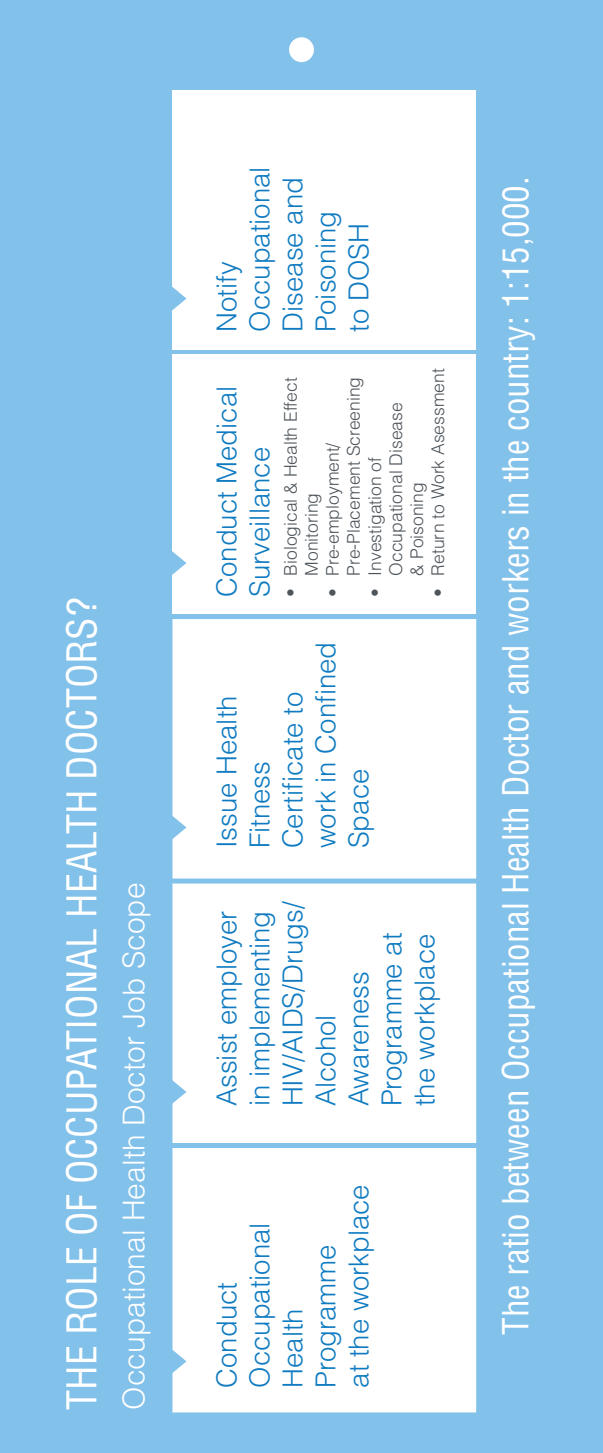
<style>
.page{position:relative;width:603px;height:1453px;background:#fff}
.page>*{position:absolute;margin:0;border:0;box-sizing:border-box;transform-origin:0 0}
.t1{font:condensed 40px "Helvetica LT Std";color:#fff}
.t2{font:condensed 35px "Helvetica LT Std";color:#fff}
.t3{font:300 30px "Helvetica LT Std";color:#fff}
.t4{font:300 27.5px/33px "Helvetica LT Std";color:#107bc1}
.t5{font:300 17.5px/21px "Helvetica LT Std";color:#4d545a}
</style>
<div class="page">
<div style="left:0;top:0;width:602px;height:1453px;background:#82c1ea"></div>
<div style="left:172px;top:1148px;width:304px;height:264px;background:#fff"></div>
<div style="left:172px;top:883px;width:304px;height:260px;background:#fff"></div>
<div style="left:172px;top:619px;width:304px;height:259px;background:#fff"></div>
<div style="left:172px;top:355px;width:304px;height:259px;background:#fff"></div>
<div style="left:172px;top:90px;width:304px;height:260px;background:#fff"></div>
<svg style="left:172px;top:1335px;width:14px;height:52px"></svg>
<svg style="left:172px;top:1066px;width:14px;height:52px"></svg>
<svg style="left:172px;top:801px;width:14px;height:52px"></svg>
<svg style="left:172px;top:551px;width:14px;height:24px"></svg>
<svg style="left:172px;top:286px;width:14px;height:25px"></svg>
<div style="left:289px;top:37px;width:25px;height:25px;background:#fff;border-radius:50%"></div>
<h1 class="t1" style="left:57px;top:1410px;width:814px;rotate:-90deg">THE ROLE OF OCCUPATIONAL HEALTH DOCTORS?</h1>
<p class="t3" style="left:115px;top:1409px;width:528px;rotate:-90deg">Occupational Health Doctor Job Scope</p>
<p class="t4" style="left:210px;top:332px;width:167px;rotate:-90deg">Notify<br>Occupational<br>Disease and<br>Poisoning<br>to DOSH</p>
<p class="t5" style="left:427px;top:597px;width:230px;rotate:-90deg">• Return to Work Asessment</p>
<p class="t4" style="left:210px;top:597px;width:212px;rotate:-90deg">Conduct Medical<br>Surveillance</p>
<p class="t5" style="left:280px;top:576px;width:200px;text-indent:-21px;rotate:-90deg">• Biological &amp; Health Effect<br>Monitoring</p>
<p class="t5" style="left:322px;top:576px;width:200px;text-indent:-21px;rotate:-90deg">• Pre-employment/<br>Pre-Placement Screening</p>
<p class="t5" style="left:364px;top:576px;width:175px;text-indent:-21px;rotate:-90deg">• Investigation of<br>Occupational Disease &amp; Poisoning</p>
<p class="t4" style="left:210px;top:848px;width:208px;rotate:-90deg">Issue Health<br>Fitness<br>Certificate to work in Confined<br>Space</p>
<p class="t4" style="left:210px;top:1106px;width:207px;rotate:-90deg">Assist employer in implementing<br>HIV/AIDS/Drugs/<br>Alcohol<br>Awareness<br>Programme at the workplace</p>
<p class="t4" style="left:210px;top:1388px;width:205px;rotate:-90deg">Conduct<br>Occupational<br>Health<br>Programme<br>at the workplace</p>
<p class="t2" style="left:493px;top:1335px;width:1160px;rotate:-90deg">The ratio between Occupational Health Doctor and workers in the country: 1:15,000.</p>
</div>
